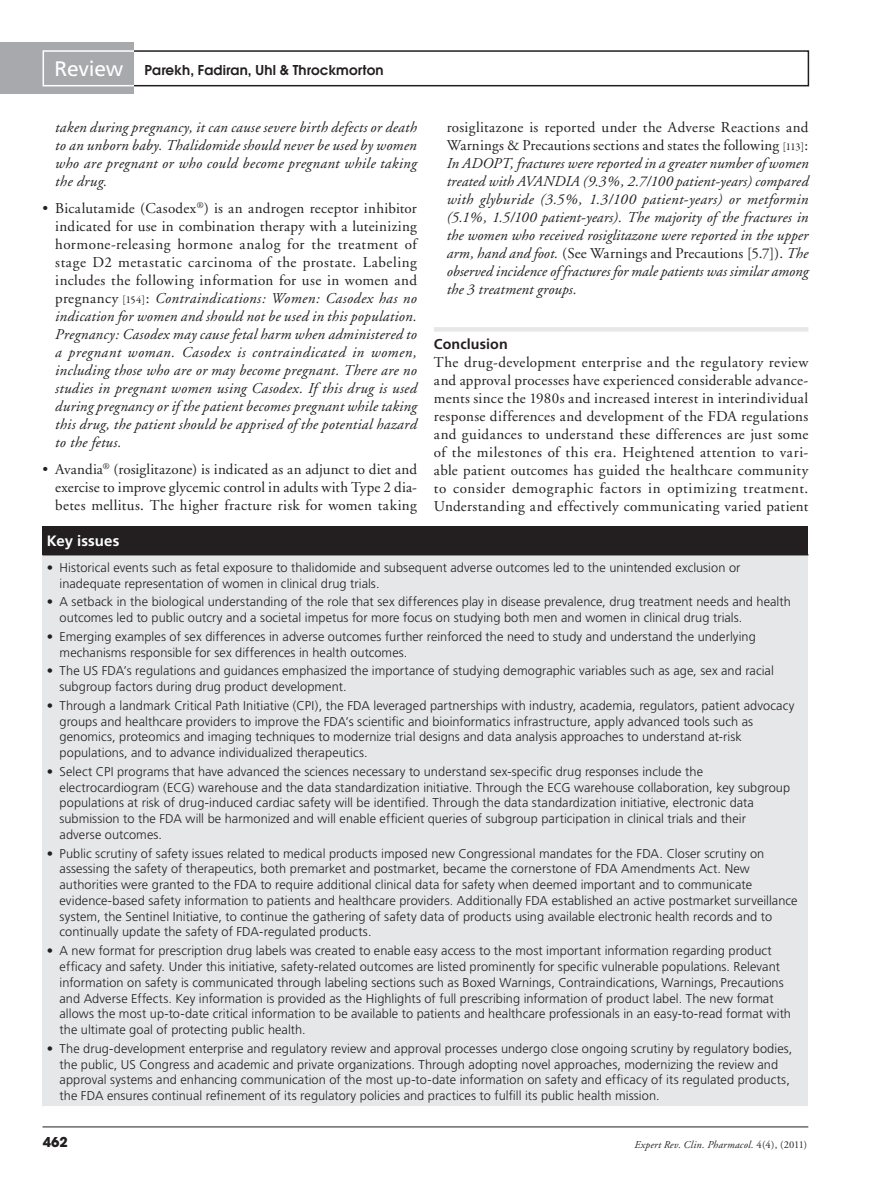
<style>
.page{position:relative;width:885px;height:1191px;background:#fff}
.page>*{position:absolute;margin:0;border:0;box-sizing:border-box;transform-origin:0 0}
.t1{font:21px "Frutiger";letter-spacing:-.01em;color:#fff}
.bodybullet{font:italic 15px/18px "Adobe Garamond";letter-spacing:.02em;color:#231f20;text-align:justify}
.bodyfirst{font:15px/18px "Adobe Garamond";letter-spacing:.025em;color:#231f20;text-align:justify}
.bodybullet-2{font:15px/18px "Adobe Garamond";letter-spacing:.025em;color:#231f20;text-align:justify}
.tabletitle{font:700 15px "Frutiger";letter-spacing:.005em;color:#fff}
.crosshead1{font:700 14.25px "Frutiger";letter-spacing:.01em;color:#231f20}
.t2{font:600 13.5px "Avant Garde";letter-spacing:.01em;color:#231f20}
.t3{font:700 13.5px "Avant Garde";color:#231f20}
.boxbullet{font:300 12.75px/15.8px "Frutiger";letter-spacing:.005em;color:#231f20}
.t4{font:italic 10.5px "Adobe Garamond";letter-spacing:.02em;color:#231f20}
.s1{font-style:normal}
.s2{font-family:"Garamond Premr Pro";font-style:normal;font-size:10.5px}
</style>
<div class="page">
<hr style="left:42px;top:1126px;width:766px;height:1px;background:#231f20">
<div style="left:0;top:43px;width:134px;height:51px;background:#a8a9ad"></div>
<div style="left:43px;top:50px;width:92px;height:36px;background:#a8a9ad;border:2px solid #fff"></div>
<div style="left:133px;top:50px;width:676px;height:36px;border:2px solid #231f20"></div>
<div style="left:434px;top:327px;width:374px;height:5px;background:#e6e7e9"></div>
<div style="left:43px;top:526px;width:765px;height:29px;background:#231f20"></div>
<div style="left:43px;top:555px;width:765px;height:551px;background:#e6e7e9"></div>
<h1 class="t1" style="left:54px;top:56px;width:70px">Review</h1>
<p class="t2" style="left:145px;top:61px;width:240px">Parekh, Fadiran, Uhl &amp; Throckmorton</p>
<p class="bodybullet" style="left:55px;top:118px;width:363px">taken during pregnancy, it can cause severe birth defects or death to an unborn baby. Thalidomide should never be used by women who are pregnant or who could become pregnant while taking the drug.</p>
<p class="bodybullet" style="left:55px;top:199px;width:363px;text-indent:-13px"><span class="s1">• Bicalutamide (Casodex</span><sup>®</sup><span class="s1">) is an androgen receptor inhibitor indicated for use in combination therapy with a luteinizing hormone-releasing hormone analog for the treatment of stage D2 metastatic carcinoma of the prostate. Labeling includes the following information for use in women and pregnancy</span> <span class="s2">[154]</span><span class="s1">:</span> Contraindications: Women: Casodex has no indication for women and should not be used in this population.<br>Pregnancy: Casodex may cause fetal harm when administered to a pregnant woman. Casodex is contraindicated in women, including those who are or may become pregnant. There are no studies in pregnant women using Casodex. If this drug is used during pregnancy or if the patient becomes pregnant while taking this drug, the patient should be apprised of the potential hazard to the fetus.</p>
<p class="bodybullet-2" style="left:55px;top:460px;width:363px;text-indent:-13px">• Avandia<sup>®</sup> (rosiglitazone) is indicated as an adjunct to diet and exercise to improve glycemic control in adults with Type 2 dia&shy;betes mellitus. The higher fracture risk for women taking</p>
<p class="bodybullet" style="left:446px;top:118px;width:363px"><span class="s1">rosiglitazone is reported under the Adverse Reactions and Warnings &amp; Precautions sections and states the following</span> <span class="s2">[113]</span><span class="s1">:<br></span>In ADOPT, fractures were reported in a greater number of women treated with AVANDIA (9.3%, 2.7/100 patient-years) compared with glyburide (3.5%, 1.3/100 patient-years) or metformin (5.1%, 1.5/100 patient-years). The majority of the fractures in the women who received rosiglitazone were reported in the upper arm, hand and foot. <span class="s1">(See Warnings and Precautions [5.7]).</span> The observed incidence of fractures for male patients was similar among the 3 treatment groups.</p>
<p class="crosshead1" style="left:434px;top:335px;width:75px">Conclusion</p>
<p class="bodyfirst" style="left:434px;top:353px;width:376px">The drug-development enterprise and the regulatory review and approval processes have experienced considerable advance&shy;ments since the 1980s and increased interest in interindividual response differences and development of the FDA regulations and guidances to understand these differences are just some of the milestones of this era. Heightened attention to vari&shy;able patient outcomes has guided the healthcare community to consider demographic factors in optimizing treatment.<br>Understanding and effectively communicating varied patient</p>
<p class="tabletitle" style="left:47px;top:532px;width:74px">Key issues</p>
<p class="boxbullet" style="left:60px;top:560px;width:682px;text-indent:-13px">• Historical events such as fetal exposure to thalidomide and subsequent adverse outcomes led to the unintended exclusion or inadequate representation of women in clinical drug trials.</p>
<p class="boxbullet" style="left:60px;top:594px;width:732px;text-indent:-13px">• A setback in the biological understanding of the role that sex differences play in disease prevalence, drug treatment needs and health outcomes led to public outcry and a societal impetus for more focus on studying both men and women in clinical drug trials.</p>
<p class="boxbullet" style="left:60px;top:629px;width:697px;text-indent:-13px">• Emerging examples of sex differences in adverse outcomes further reinforced the need to study and understand the underlying mechanisms responsible for sex differences in health outcomes.</p>
<p class="boxbullet" style="left:60px;top:663px;width:715px;text-indent:-13px">• The US FDA’s regulations and guidances emphasized the importance of studying demographic variables such as age, sex and racial subgroup factors during drug product development.</p>
<p class="boxbullet" style="left:60px;top:698px;width:736px;text-indent:-13px">• Through a landmark Critical Path Initiative (CPI), the FDA leveraged partnerships with industry, academia, regulators, patient advocacy groups and healthcare providers to improve the FDA’s scientific and bioinformatics infrastructure, apply advanced tools such as genomics, proteomics and imaging techniques to modernize trial designs and data analysis approaches to understand at-risk populations, and to advance individualized therapeutics.</p>
<p class="boxbullet" style="left:60px;top:764px;width:732px;text-indent:-13px">• Select CPI programs that have advanced the sciences necessary to understand sex-specific drug responses include the electrocardiogram (ECG) warehouse and the data standardization initiative. Through the ECG warehouse collaboration, key subgroup populations at risk of drug-induced cardiac safety will be identified. Through the data standardization initiative, electronic data submission to the FDA will be harmonized and will enable efficient queries of subgroup participation in clinical trials and their adverse outcomes.</p>
<p class="boxbullet" style="left:60px;top:845px;width:739px;text-indent:-13px">• Public scrutiny of safety issues related to medical products imposed new Congressional mandates for the FDA. Closer scrutiny on assessing the safety of therapeutics, both premarket and postmarket, became the cornerstone of FDA Amendments Act. New authorities were granted to the FDA to require additional clinical data for safety when deemed important and to communicate evidence-based safety information to patients and healthcare providers. Additionally FDA established an active postmarket surveillance system, the Sentinel Initiative, to continue the gathering of safety data of products using available electronic health records and to continually update the safety of FDA-regulated products.</p>
<p class="boxbullet" style="left:60px;top:943px;width:733px;text-indent:-13px">• A new format for prescription drug labels was created to enable easy access to the most important information regarding product efficacy and safety. Under this initiative, safety-related outcomes are listed prominently for specific vulnerable populations. Relevant information on safety is communicated through labeling sections such as Boxed Warnings, Contraindications, Warnings, Precautions and Adverse Effects. Key information is provided as the Highlights of full prescribing information of product label. The new format allows the most up-to-date critical information to be available to patients and healthcare professionals in an easy-to-read format with the ultimate goal of protecting public health.</p>
<p class="boxbullet" style="left:60px;top:1040px;width:734px;text-indent:-13px">• The drug-development enterprise and regulatory review and approval processes undergo close ongoing scrutiny by regulatory bodies, the public, US Congress and academic and private organizations. Through adopting novel approaches, modernizing the review and approval systems and enhancing communication of the most up-to-date information on safety and efficacy of its regulated products, the FDA ensures continual refinement of its regulatory policies and practices to fulfill its public health mission.</p>
<p class="t3" style="left:43px;top:1133px;width:27px">462</p>
<p class="t4" style="left:634px;top:1138px;width:174px">Expert Rev. Clin. Pharmacol. <span class="s1">4(4), (2011)</span></p>
</div>
